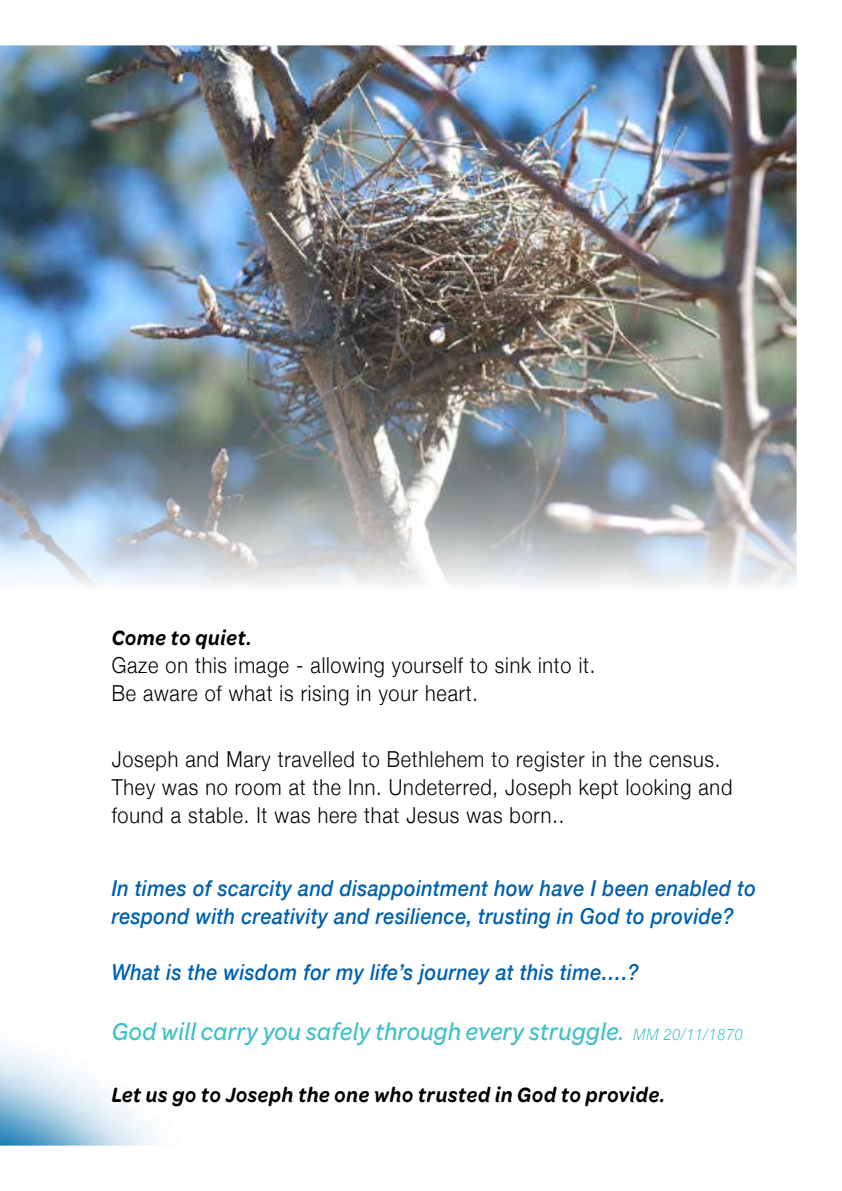
<style>
.page{position:relative;width:842px;height:1191px;background:#fff}
.page>*{position:absolute;margin:0;border:0;box-sizing:border-box;transform-origin:0 0}
.t1{font:italic 500 26px "Omnes";letter-spacing:.02em;color:#42c1c7;scale:.9 1}
.t2{font:300 22px/28px "Helvetica Neue";letter-spacing:.04em;color:#000;scale:.9 1}
.t3{font:italic 500 22px/28px "Helvetica Neue";letter-spacing:.02em;color:#0061af;scale:.9 1}
.t4{font:italic 600 22px "Omnes";letter-spacing:.04em;color:#000;scale:.9 1}
.s1{font-family:"Helvetica Neue";font-weight:300;font-size:16px}
</style>
<div class="page">
<img style="left:0;top:45px;width:797px;height:1101px">
<p class="t4" style="left:112px;top:623px;width:157px">Come to quiet.</p>
<p class="t2" style="left:112px;top:649px;width:539px">Gaze on this image - allowing yourself to sink into it.<br>Be aware of what is rising in your heart.</p>
<p class="t2" style="left:112px;top:743px;width:691px">Joseph and Mary travelled to Bethlehem to register in the census.<br>They was no room at the Inn. Undeterred, Joseph kept looking and found a stable. It was here that Jesus was born..</p>
<p class="t3" style="left:112px;top:872px;width:718px">In times of scarcity and disappointment how have I been enabled to respond with creativity and resilience, trusting in God to provide?</p>
<p class="t3" style="left:112px;top:956px;width:587px">What is the wisdom for my life’s journey at this time….?</p>
<p class="t1" style="left:112px;top:1014px;width:703px">God will carry you safely through every struggle. <span class="s1">MM 20/11/1870</span></p>
<p class="t4" style="left:112px;top:1080px;width:616px">Let us go to Joseph the one who trusted in God to provide.</p>
</div>
